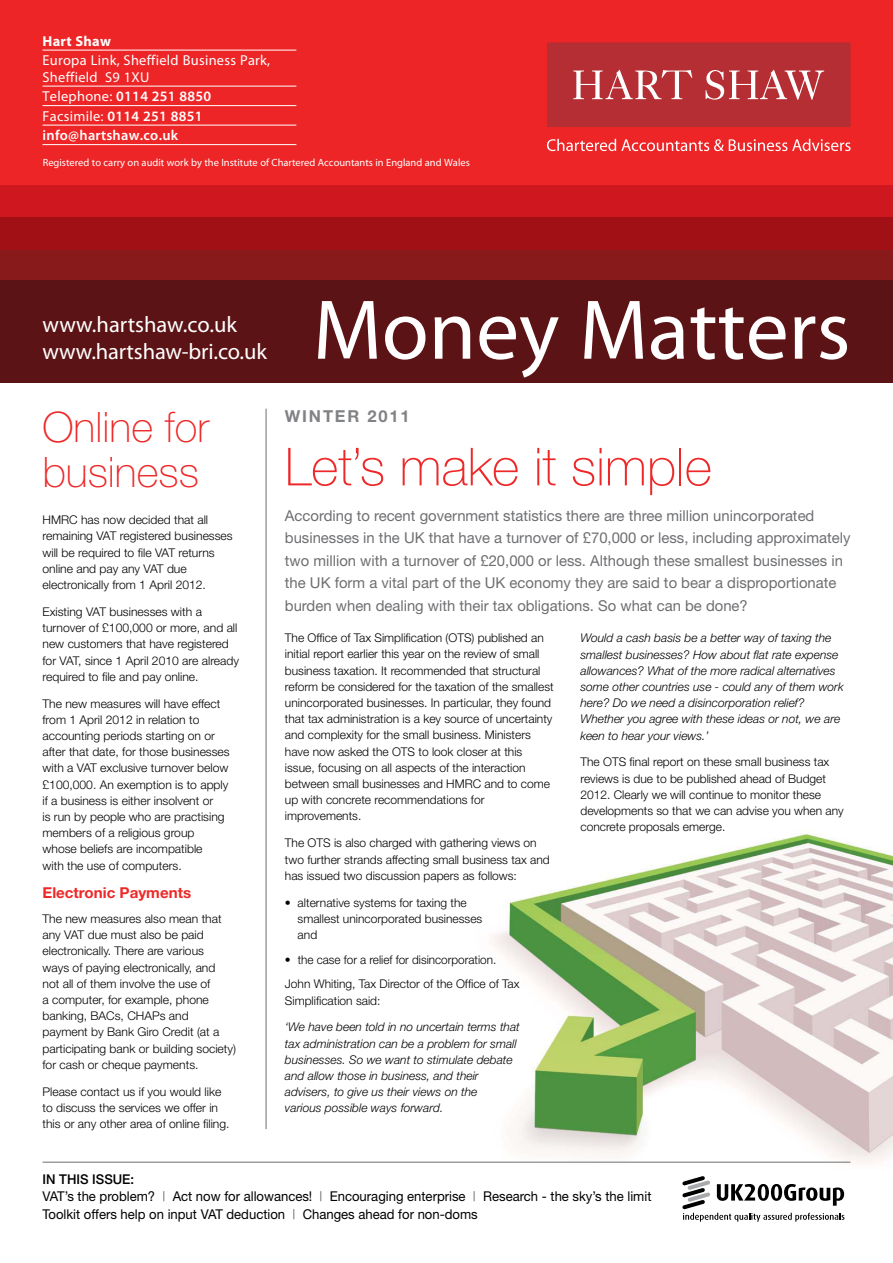
<style>
.page{position:relative;width:893px;height:1263px;background:#fff}
.page>*{position:absolute;margin:0;border:0;box-sizing:border-box;transform-origin:0 0}
.t1{font:85.5px "Myriad Pro";color:#fff}
.t2{font:100 52.5px "Helvetica Neue";color:#ee2828}
.t3{font:100 42px/45px "Helvetica Neue";color:#ee2828}
.t4{font:22.5px/27px "Myriad Pro";color:#fff}
.t5{font:700 16.5px "Helvetica Neue";letter-spacing:.11em;color:#808285}
.t6{font:15px/22.5px "Helvetica Neue";color:#6d6e71}
.t7{font:700 15px "Helvetica Neue";color:#ee2828}
.t8{font:600 14.4px/19.5px "Myriad Pro";letter-spacing:.02em;color:#fff}
.t9{font:14.4px/16.5px "Myriad Pro";letter-spacing:.02em;color:#fff}
.t10{font:700 14.4px "Myriad Pro";letter-spacing:.02em;color:#fff}
.t11{font:13.5px/17.2px "Helvetica Neue";color:#000}
.t12{font:300 12px/16.2px "Helvetica Neue";color:#000}
.t13{font:italic 300 12px/16.2px "Helvetica Neue";color:#000}
.t14{font:10.5px "Myriad Pro";color:#fff}
.s1{font-weight:400}
.s2{font-weight:500}
.s3{color:#6d6e71}
</style>
<div class="page">
<div style="left:0;top:0;width:893px;height:383px;background:#ee2526"></div>
<div style="left:0;top:186px;width:893px;height:32px;background:#ce171e"></div>
<div style="left:0;top:250px;width:893px;height:32px;background:#891a1c"></div>
<div style="left:0;top:218px;width:893px;height:32px;background:#a01014"></div>
<div style="left:0;top:281px;width:893px;height:102px;background:#5c1315"></div>
<svg style="left:547px;top:42px;width:304px;height:85px;background:#b93d42"></svg>
<svg style="left:547px;top:139px;width:304px;height:12px"></svg>
<hr style="left:43px;top:50px;width:253px;height:1px;background:#fff">
<hr style="left:43px;top:86px;width:253px;height:1px;background:#fff">
<hr style="left:43px;top:105px;width:253px;height:1px;background:#fff">
<hr style="left:43px;top:125px;width:253px;height:1px;background:#fff">
<hr style="left:43px;top:144px;width:253px;height:1px;background:#fff">
<img style="left:467px;top:833px;width:426px;height:331px">
<hr style="left:43px;top:1162px;width:807px;height:1px;background:#6d6e71">
<hr style="left:266px;top:409px;width:1px;height:720px;background:#6d6e71">
<svg style="left:682px;top:1176px;width:162px;height:46px"></svg>
<p class="t10" style="left:43px;top:32px;width:70px">Hart Shaw</p>
<p class="t9" style="left:43px;top:52px;width:229px">Europa Link, Sheffield Business Park,<br>Sheffield S9 1XU</p>
<p class="t8" style="left:43px;top:86px;width:170px"><span class="s1">Telephone:</span> 0114 251 8850<br><span class="s1">Facsimile:</span> 0114 251 8851 info@hartshaw.co.uk</p>
<p class="t14" style="left:43px;top:156px;width:429px">Registered to carry on audit work by the Institute of Chartered Accountants in England and Wales</p>
<h3 class="t4" style="left:43px;top:310px;width:226px">www.hartshaw.co.uk www.hartshaw-bri.co.uk</h3>
<h3 class="t3" style="left:43px;top:405px;width:168px">Online for business</h3>
<p class="t12" style="left:43px;top:512px;width:192px">HMRC has now decided that all remaining VAT registered businesses will be required to file VAT returns online and pay any VAT due electronically from 1 April 2012.</p>
<p class="t12" style="left:43px;top:603px;width:198px">Existing VAT businesses with a turnover of £100,000 or more, and all new customers that have registered for VAT, since 1 April 2010 are already required to file and pay online.</p>
<p class="t12" style="left:43px;top:695px;width:189px">The new measures will have effect from 1 April 2012 in relation to accounting periods starting on or after that date, for those businesses with a VAT exclusive turnover below £100,000. An exemption is to apply if a business is either insolvent or<br>is run by people who are practising members of a religious group whose beliefs are incompatible<br>with the use of computers.</p>
<p class="t7" style="left:43px;top:883px;width:150px">Electronic Payments</p>
<p class="t12" style="left:43px;top:910px;width:195px">The new measures also mean that any VAT due must also be paid electronically. There are various<br>ways of paying electronically, and<br>not all of them involve the use of<br>a computer, for example, phone banking, BACs, CHAPs and payment by Bank Giro Credit (at a participating bank or building society) for cash or cheque payments.</p>
<p class="t12" style="left:43px;top:1083px;width:189px">Please contact us if you would like to discuss the services we offer in this or any other area of online filing.</p>
<h1 class="t1" style="left:313px;top:277px;width:539px">Money Matters</h1>
<h3 class="t5" style="left:285px;top:406px;width:126px">WINTER 2011</h3>
<h2 class="t2" style="left:285px;top:437px;width:429px">Let’s make it simple</h2>
<p class="t6" style="left:285px;top:504px;width:567px">According to recent government statistics there are three million unincorporated businesses in the UK that have a turnover of £70,000 or less, including approximately two million with a turnover of £20,000 or less. Although these smallest businesses in the UK form a vital part of the UK economy they are said to bear a disproportionate burden when dealing with their tax obligations. So what can be done?</p>
<p class="t12" style="left:285px;top:630px;width:270px">The Office of Tax Simplification (OTS) published an initial report earlier this year on the review of small business taxation. It recommended that structural reform be considered for the taxation of the smallest unincorporated businesses. In particular, they found that tax administration is a key source of uncertainty and complexity for the small business. Ministers have now asked the OTS to look closer at this issue, focusing on all aspects of the interaction between small businesses and HMRC and to come up with concrete recommendations for improvements.</p>
<p class="t12" style="left:285px;top:835px;width:266px">The OTS is also charged with gathering views on two further strands affecting small business tax and has issued two discussion papers as follows:</p>
<p class="t12" style="left:298px;top:894px;width:186px;text-indent:-13px">• alternative systems for taxing the smallest unincorporated businesses and</p>
<p class="t12" style="left:285px;top:947px;width:236px;line-height:24.8px">• the case for a relief for disincorporation.<br>John Whiting, Tax Director of the Office of Tax</p>
<p class="t12" style="left:285px;top:992px;width:97px">Simplification said:</p>
<p class="t13" style="left:285px;top:1019px;width:236px">‘We have been told in no uncertain terms that tax administration can be a problem for small businesses. So we want to stimulate debate and allow those in business, and their advisers, to give us their views on the<br>various possible ways forward.</p>
<p class="t13" style="left:580px;top:630px;width:265px">Would a cash basis be a better way of taxing the smallest businesses? How about flat rate expense allowances? What of the more radical alternatives some other countries use - could any of them work here? Do we need a disincorporation relief?<br>Whether you agree with these ideas or not, we are keen to hear your views.’</p>
<p class="t12" style="left:580px;top:754px;width:265px">The OTS final report on these small business tax reviews is due to be published ahead of Budget 2012. Clearly we will continue to monitor these developments so that we can advise you when any concrete proposals emerge.</p>
<p class="t11" style="left:43px;top:1170px;width:610px"><span class="s2">IN THIS ISSUE:<br></span>VAT’s the problem? <span class="s3">|</span> Act now for allowances! <span class="s3">|</span> Encouraging enterprise <span class="s3">|</span> Research - the sky’s the limit<br>Toolkit offers help on input VAT deduction <span class="s3">|</span> Changes ahead for non-doms</p>
</div>
